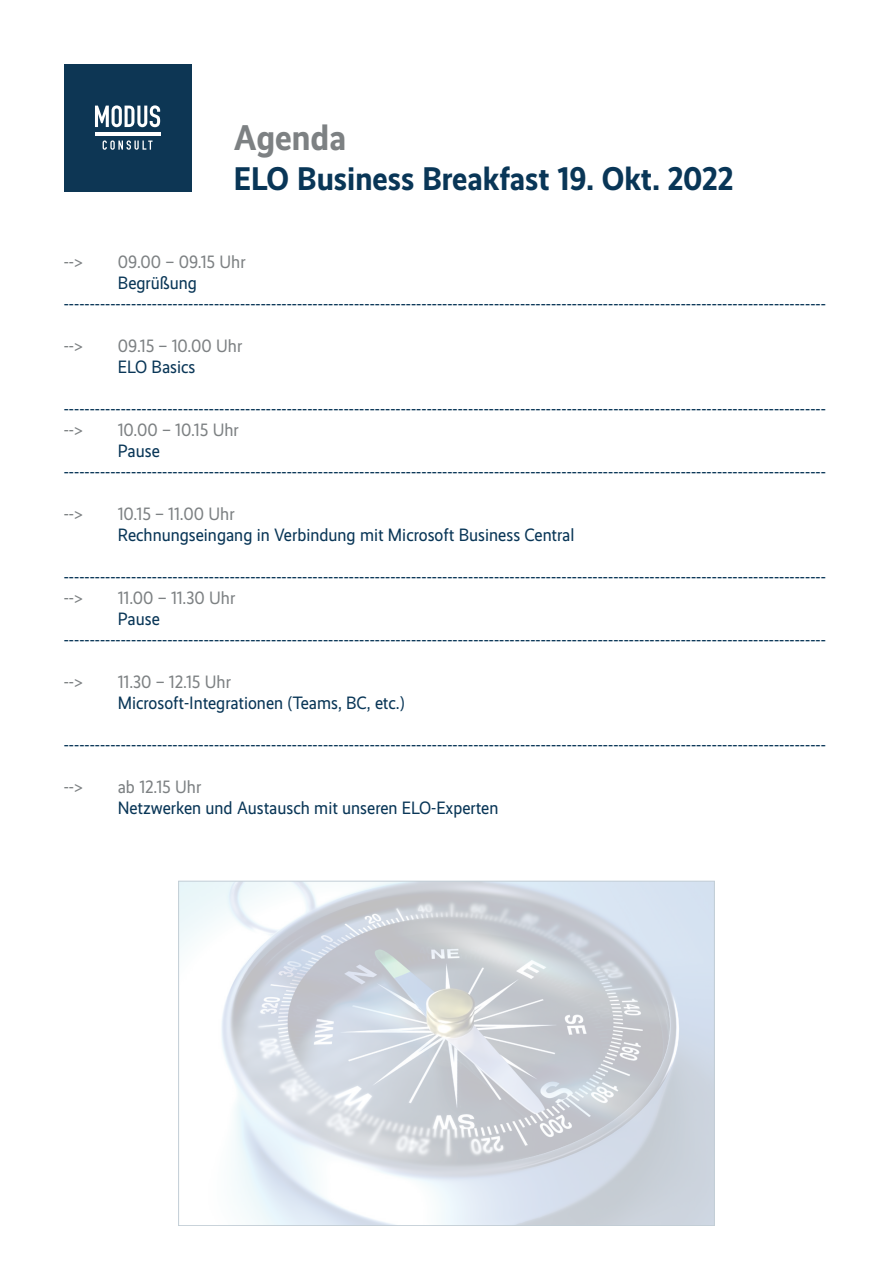
<style>
.page{position:relative;width:893px;height:1263px;background:#fff}
.page>*{position:absolute;margin:0;border:0;box-sizing:border-box;transform-origin:0 0}
.t1{font:700 36px "Realist Narrow";color:#7d8183}
.t2{font:700 33px "Realist Narrow";color:#093657}
.t3{font:18px "Realist Narrow";color:#093657}
.t4{font:18px "Realist Narrow";color:#7d8183}
</style>
<div class="page">
<img style="left:180px;top:883px;width:533px;height:341px">
<div style="left:64px;top:64px;width:127px;height:127px;background:#0d3654"></div>
<svg style="left:95px;top:105px;width:65px;height:22px"></svg>
<hr style="left:95px;top:132px;width:65px;height:3px;background:#fff">
<svg style="left:103px;top:140px;width:50px;height:10px"></svg>
<p class="t1" style="left:234px;top:117px;width:114px">Agenda</p>
<p class="t2" style="left:234px;top:159px;width:501px">ELO Business Breakfast 19. Okt. 2022</p>
<p class="t4" style="left:64px;top:252px;width:21px">--&gt;</p>
<p class="t4" style="left:118px;top:252px;width:129px">09.00 – 09.15 Uhr</p>
<p class="t3" style="left:118px;top:273px;width:81px">Begrüßung</p>
<p class="t3" style="left:64px;top:294px;width:764px">---------------------------------------------------------------------------------------------------------------------------------------------------</p>
<p class="t4" style="left:64px;top:336px;width:21px">--&gt;</p>
<p class="t4" style="left:118px;top:336px;width:126px">09.15 – 10.00 Uhr</p>
<p class="t3" style="left:118px;top:357px;width:79px">ELO Basics</p>
<p class="t3" style="left:64px;top:399px;width:764px">---------------------------------------------------------------------------------------------------------------------------------------------------</p>
<p class="t4" style="left:64px;top:420px;width:21px">--&gt;</p>
<p class="t4" style="left:118px;top:420px;width:123px">10.00 – 10.15 Uhr</p>
<p class="t3" style="left:118px;top:441px;width:44px">Pause</p>
<p class="t3" style="left:64px;top:462px;width:764px">---------------------------------------------------------------------------------------------------------------------------------------------------</p>
<p class="t4" style="left:64px;top:504px;width:21px">--&gt;</p>
<p class="t4" style="left:118px;top:504px;width:118px">10.15 – 11.00 Uhr</p>
<p class="t3" style="left:118px;top:525px;width:458px">Rechnungseingang in Verbindung mit Microsoft Business Central</p>
<p class="t3" style="left:64px;top:567px;width:764px">---------------------------------------------------------------------------------------------------------------------------------------------------</p>
<p class="t4" style="left:64px;top:588px;width:21px">--&gt;</p>
<p class="t4" style="left:118px;top:588px;width:119px">11.00 – 11.30 Uhr</p>
<p class="t3" style="left:118px;top:609px;width:44px">Pause</p>
<p class="t3" style="left:64px;top:630px;width:764px">---------------------------------------------------------------------------------------------------------------------------------------------------</p>
<p class="t4" style="left:64px;top:672px;width:21px">--&gt;</p>
<p class="t4" style="left:118px;top:672px;width:115px">11.30 – 12.15 Uhr</p>
<p class="t3" style="left:118px;top:693px;width:289px">Microsoft-Integrationen (Teams, BC, etc.)</p>
<p class="t3" style="left:64px;top:735px;width:764px">---------------------------------------------------------------------------------------------------------------------------------------------------</p>
<p class="t4" style="left:64px;top:777px;width:21px">--&gt;</p>
<p class="t4" style="left:118px;top:777px;width:85px">ab 12.15 Uhr</p>
<p class="t3" style="left:118px;top:798px;width:382px">Netzwerken und Austausch mit unseren ELO-Experten</p>
</div>
